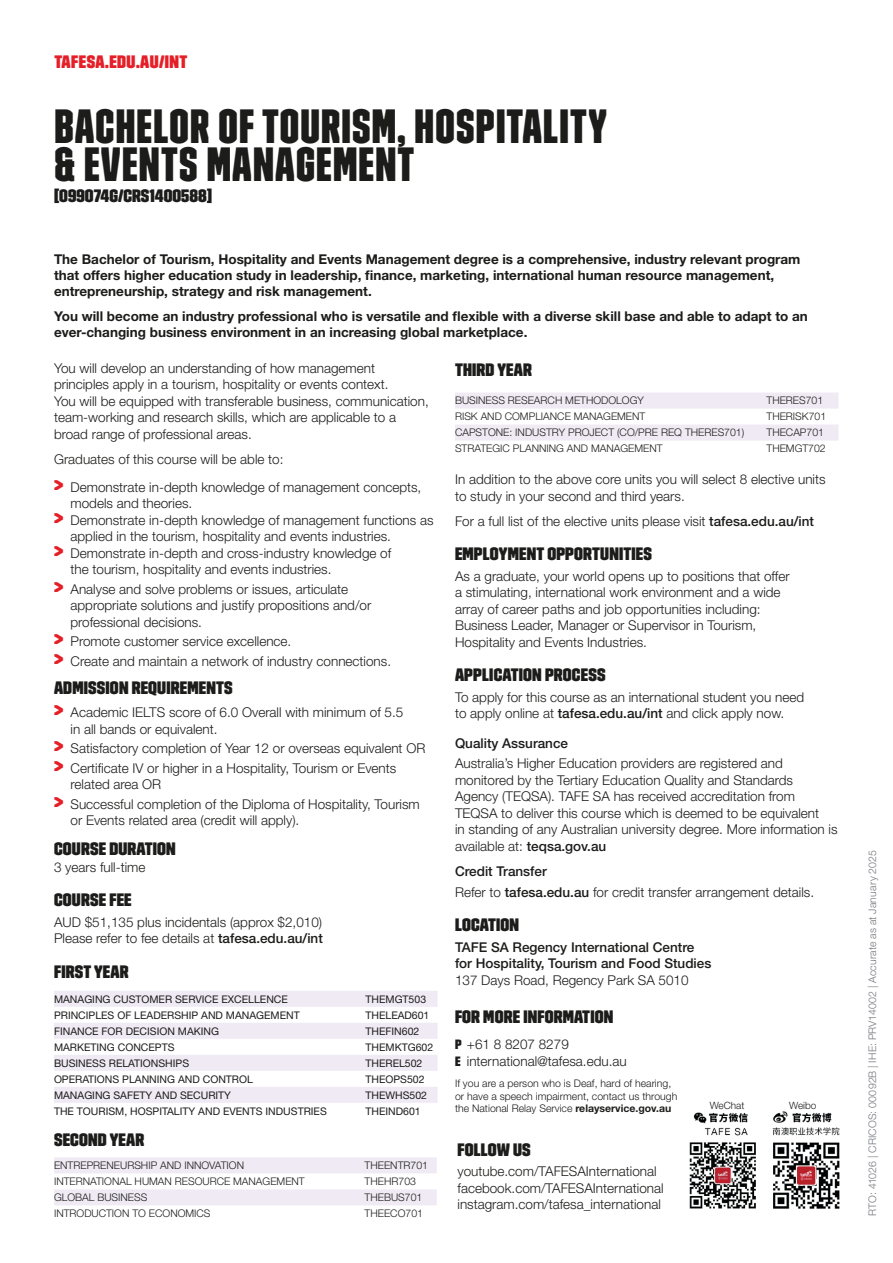
<style>
.page{position:relative;width:893px;height:1263px;background:#fff}
.page>*{position:absolute;margin:0;border:0;box-sizing:border-box;transform-origin:0 0}
.t1{font:48px/38px "Trim Poster Lean";letter-spacing:.025em;color:#1c1c1b}
.t2{font:18px "Trim Poster Average";letter-spacing:.01em;color:#1c1c1b}
.t3{font:18px "Trim Poster Average";letter-spacing:.025em;color:#e51e27}
.t4{font:300 13.5px/16.5px "Helvetica Neue LT Std";color:#1c1c1b}
.t5{font:700 13.5px/16.2px "Helvetica Neue LT Std";color:#1c1c1b}
.t6{font:500 13.5px/16.5px "Helvetica Neue LT Std";color:#1c1c1b}
.t7{font:300 10.5px/12.6px "Helvetica Neue LT Std";color:#1c1c1b}
.t8{font:10.5px "Helvetica Neue LT Std";color:#1c1c1b}
.t9{font:300 10.5px "Helvetica Neue LT Std";letter-spacing:.015em;color:#75777d}
.t10{font:300 10.05px "Helvetica Neue LT Std";color:#1c1c1b}
.s1{font-family:"Trim Poster Average";font-weight:400;font-size:21px;color:#e51e27}
.s2{font-weight:500}
.s3{font-family:"Trim Poster Average";font-weight:400}
.s4{font-weight:700}
</style>
<div class="page">
<svg style="left:54px;top:991px;width:384px;height:112px"></svg>
<svg style="left:54px;top:1157px;width:383px;height:48px"></svg>
<svg style="left:455px;top:393px;width:384px;height:48px"></svg>
<img style="left:689px;top:1112px;width:67px;height:97px">
<img style="left:772px;top:1111px;width:68px;height:98px">
<h2 class="t3" style="left:54px;top:52px;width:135px">TAFESA.EDU.AU/INT</h2>
<h1 class="t1" style="left:54px;top:107px;width:554px">BACHELOR OF TOURISM, HOSPITALITY &amp; EVENTS MANAGEMENT</h1>
<h2 class="t2" style="left:54px;top:186px;width:160px">[099074G/CRS1400588]</h2>
<p class="t5" style="left:54px;top:250px;width:748px">The Bachelor of Tourism, Hospitality and Events Management degree is a comprehensive, industry relevant program that offers higher education study in leadership, finance, marketing, international human resource management, entrepreneurship, strategy and risk management.</p>
<p class="t5" style="left:54px;top:307px;width:755px">You will become an industry professional who is versatile and flexible with a diverse skill base and able to adapt to an ever-changing business environment in an increasing global marketplace.</p>
<p class="t4" style="left:54px;top:359px;width:376px">You will develop an understanding of how management principles apply in a tourism, hospitality or events context.<br>You will be equipped with transferable business, communication, team-working and research skills, which are applicable to a broad range of professional areas.</p>
<p class="t4" style="left:54px;top:444px;width:369px;line-height:28px">Graduates of this course will be able to:<br><span class="s1">&gt;</span> Demonstrate in-depth knowledge of management concepts,</p>
<p class="t4" style="left:70px;top:495px;width:123px">models and theories.</p>
<p class="t4" style="left:54px;top:511px;width:381px"><span class="s1">&gt;</span> Demonstrate in-depth knowledge of management functions as</p>
<p class="t4" style="left:70px;top:528px;width:322px">applied in the tourism, hospitality and events industries.</p>
<p class="t4" style="left:54px;top:544px;width:339px"><span class="s1">&gt;</span> Demonstrate in-depth and cross-industry knowledge of</p>
<p class="t4" style="left:70px;top:561px;width:262px">the tourism, hospitality and events industries.</p>
<p class="t4" style="left:70px;top:580px;width:302px;text-indent:-17px"><span class="s1">&gt;</span> Analyse and solve problems or issues, articulate appropriate solutions and justify propositions and/or professional decisions.</p>
<p class="t4" style="left:54px;top:631px;width:339px;line-height:19.5px"><span class="s1">&gt;</span> Promote customer service excellence.<br><span class="s1">&gt;</span> Create and maintain a network of industry connections.</p>
<h2 class="t2" style="left:54px;top:678px;width:180px">ADMISSION REQUIREMENTS</h2>
<p class="t4" style="left:70px;top:704px;width:334px;text-indent:-17px"><span class="s1">&gt;</span> Academic IELTS score of 6.0 Overall with minimum of 5.5 in all bands or equivalent.</p>
<p class="t4" style="left:54px;top:738px;width:373px;line-height:19.5px"><span class="s1">&gt;</span> Satisfactory completion of Year 12 or overseas equivalent OR <span class="s1">&gt;</span> Certificate IV or higher in a Hospitality, Tourism or Events</p>
<p class="t4" style="left:54px;top:774px;width:367px;line-height:19.5px;text-indent:17px">related area OR<br><span class="s1">&gt;</span> Successful completion of the Diploma of Hospitality, Tourism</p>
<p class="t4" style="left:70px;top:812px;width:230px">or Events related area (credit will apply).</p>
<h2 class="t2" style="left:54px;top:840px;width:123px">COURSE DURATION</h2>
<p class="t4" style="left:54px;top:858px;width:93px">3 years full-time</p>
<h2 class="t2" style="left:54px;top:891px;width:79px">COURSE FEE</h2>
<p class="t4" style="left:54px;top:913px;width:270px">AUD $51,135 plus incidentals (approx $2,010)<br>Please refer to fee details at <span class="s2">tafesa.edu.au/int</span></p>
<h2 class="t2" style="left:54px;top:962px;width:76px">FIRST YEAR</h2>
<p class="t8" style="left:54px;top:992px;width:235px">MANAGING CUSTOMER SERVICE EXCELLENCE</p>
<p class="t8" style="left:365px;top:992px;width:62px">THEMGT503</p>
<p class="t8" style="left:54px;top:1008px;width:247px">PRINCIPLES OF LEADERSHIP AND MANAGEMENT</p>
<p class="t8" style="left:365px;top:1008px;width:65px">THELEAD601</p>
<p class="t8" style="left:54px;top:1024px;width:167px">FINANCE FOR DECISION MAKING</p>
<p class="t8" style="left:365px;top:1024px;width:55px">THEFIN602</p>
<p class="t8" style="left:54px;top:1040px;width:122px">MARKETING CONCEPTS</p>
<p class="t8" style="left:365px;top:1040px;width:69px">THEMKTG602</p>
<p class="t8" style="left:54px;top:1056px;width:137px">BUSINESS RELATIONSHIPS</p>
<p class="t8" style="left:365px;top:1056px;width:58px">THEREL502</p>
<p class="t8" style="left:54px;top:1072px;width:200px">OPERATIONS PLANNING AND CONTROL</p>
<p class="t8" style="left:365px;top:1072px;width:61px">THEOPS502</p>
<p class="t8" style="left:54px;top:1088px;width:179px">MANAGING SAFETY AND SECURITY</p>
<p class="t8" style="left:365px;top:1088px;width:63px">THEWHS502</p>
<p class="t8" style="left:54px;top:1105px;width:274px">THE TOURISM, HOSPITALITY AND EVENTS INDUSTRIES</p>
<p class="t8" style="left:365px;top:1105px;width:57px">THEIND601</p>
<h2 class="t2" style="left:54px;top:1130px;width:92px">SECOND YEAR</h2>
<p class="t7" style="left:54px;top:1159px;width:192px">ENTREPRENEURSHIP AND INNOVATION</p>
<p class="t7" style="left:365px;top:1159px;width:65px">THEENTR701</p>
<p class="t7" style="left:54px;top:1175px;width:252px">INTERNATIONAL HUMAN RESOURCE MANAGEMENT</p>
<p class="t7" style="left:365px;top:1175px;width:53px">THEHR703</p>
<p class="t7" style="left:54px;top:1191px;width:95px">GLOBAL BUSINESS</p>
<p class="t7" style="left:365px;top:1191px;width:59px">THEBUS701</p>
<p class="t7" style="left:54px;top:1207px;width:158px">INTRODUCTION TO ECONOMICS</p>
<p class="t7" style="left:365px;top:1207px;width:60px">THEECO701</p>
<h2 class="t2" style="left:455px;top:361px;width:79px">THIRD YEAR</h2>
<p class="t7" style="left:455px;top:394px;width:190px">BUSINESS RESEARCH METHODOLOGY</p>
<p class="t7" style="left:766px;top:394px;width:58px">THERES701</p>
<p class="t7" style="left:455px;top:410px;width:192px">RISK AND COMPLIANCE MANAGEMENT</p>
<p class="t7" style="left:766px;top:410px;width:61px">THERISK701</p>
<p class="t7" style="left:455px;top:426px;width:291px">CAPSTONE: INDUSTRY PROJECT (CO/PRE REQ THERES701)</p>
<p class="t7" style="left:766px;top:426px;width:59px">THECAP701</p>
<p class="t7" style="left:455px;top:442px;width:209px">STRATEGIC PLANNING AND MANAGEMENT</p>
<p class="t7" style="left:766px;top:442px;width:61px">THEMGT702</p>
<p class="t4" style="left:455px;top:471px;width:372px">In addition to the above core units you will select 8 elective units to study in your second and third years.</p>
<p class="t4" style="left:455px;top:512px;width:361px">For a full list of the elective units please visit <span class="s2">tafesa.edu.au/int</span></p>
<h2 class="t2" style="left:455px;top:545px;width:199px">EMPLOYMENT OPPORTUNITIES</h2>
<p class="t4" style="left:455px;top:567px;width:336px">As a graduate, your world opens up to positions that offer a stimulating, international work environment and a wide array of career paths and job opportunities including:<br>Business Leader, Manager or Supervisor in Tourism, Hospitality and Events Industries.</p>
<h2 class="t2" style="left:455px;top:666px;width:152px">APPLICATION PROCESS</h2>
<p class="t4" style="left:455px;top:688px;width:351px">To apply for this course as an international student you need to apply online at <span class="s2">tafesa.edu.au/int</span> and click apply now.</p>
<p class="t6" style="left:455px;top:734px;width:115px">Quality Assurance</p>
<p class="t4" style="left:455px;top:755px;width:384px">Australia’s Higher Education providers are registered and monitored by the Tertiary Education Quality and Standards Agency (TEQSA). TAFE SA has received accreditation from TEQSA to deliver this course which is deemed to be equivalent<br>in standing of any Australian university degree. More information is available at: <span class="s2">teqsa.gov.au</span></p>
<p class="t4" style="left:455px;top:860px;width:361px;line-height:20.7px"><span class="s2">Credit Transfer<br></span>Refer to <span class="s2">tafesa.edu.au</span> for credit transfer arrangement details.</p>
<h2 class="t2" style="left:455px;top:915px;width:66px">LOCATION</h2>
<p class="t6" style="left:455px;top:938px;width:258px">TAFE SA Regency International Centre for Hospitality, Tourism and Food Studies</p>
<p class="t4" style="left:455px;top:971px;width:235px">137 Days Road, Regency Park SA 5010</p>
<h2 class="t2" style="left:455px;top:1008px;width:160px">FOR MORE INFORMATION</h2>
<p class="t4" style="left:455px;top:1035px;width:173px;line-height:17.2px"><span class="s3">P</span> +61 8 8207 8279<br><span class="s3">E</span> international@tafesa.edu.au</p>
<p class="t7" style="left:455px;top:1077px;width:224px">If you are a person who is Deaf, hard of hearing, or have a speech impairment, contact us through the National Relay Service <span class="s4">relayservice.gov.au</span></p>
<p class="t10" style="left:710px;top:1099px;width:36px">WeChat</p>
<p class="t10" style="left:789px;top:1099px;width:29px">Weibo</p>
<h2 class="t2" style="left:458px;top:1141px;width:75px">FOLLOW US</h2>
<p class="t4" style="left:458px;top:1163px;width:208px">youtube.com/TAFESAInternational facebook.com/TAFESAInternational instagram.com/tafesa_international</p>
<p class="t9" style="left:866px;top:1216px;width:367px;rotate:-90deg">RTO: 41026 | CRICOS: 00092B | IHE: PRV14002 | Accurate as at January 2025</p>
</div>
